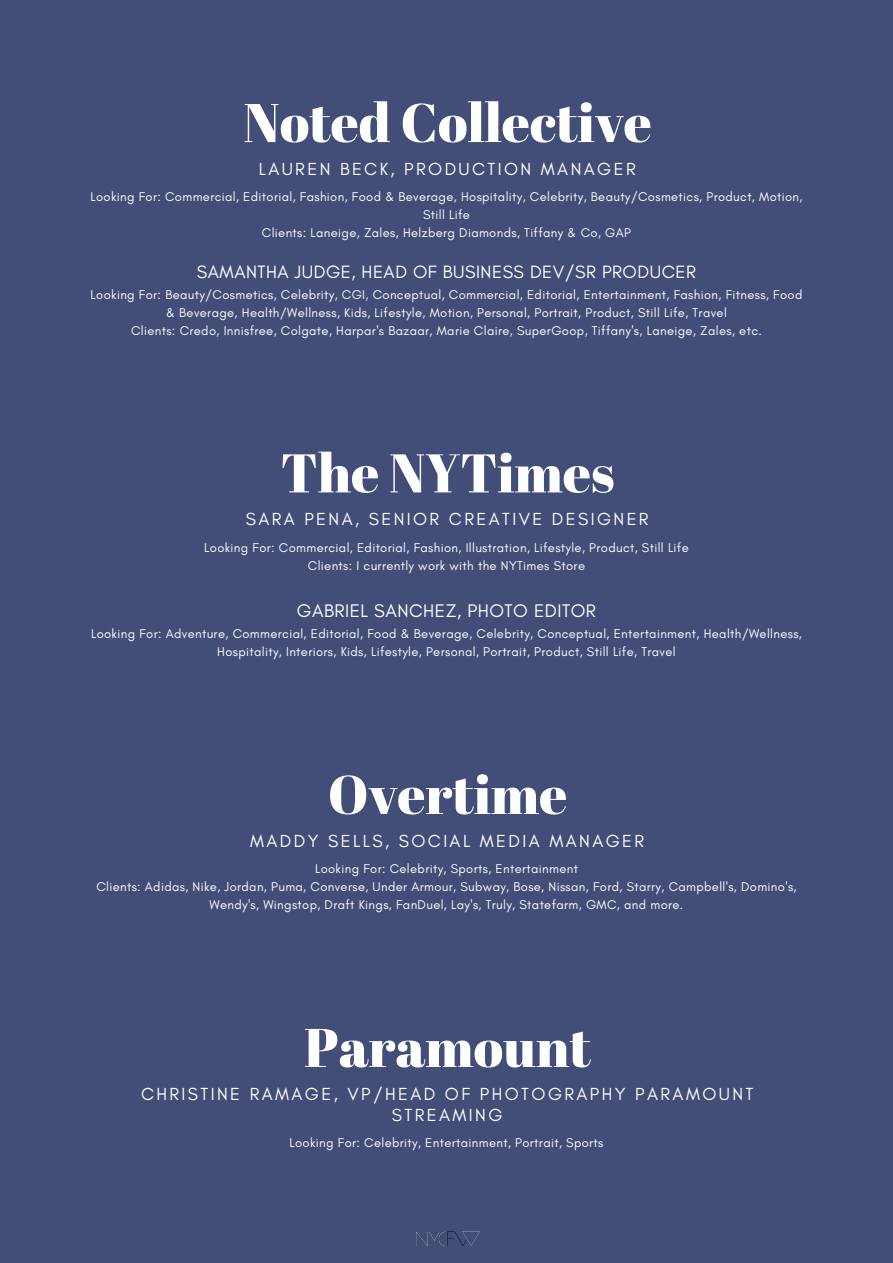
<style>
.page{position:relative;width:893px;height:1263px;background:#434e78}
.page>*{position:absolute;margin:0;border:0;box-sizing:border-box;transform-origin:0 0}
.t1{font:54.3px "Abril Fatface";color:#fff}
.t2{font:18.6px "Glacial Indifference";letter-spacing:.03em;color:#fff}
.t3{font:18.15px "Glacial Indifference";letter-spacing:.03em;color:#fff}
.t4{font:17.77px/20.9px "Glacial Indifference";letter-spacing:.135em;color:#fff;text-align:center}
.t5{font:12.9px/18px "Glacial Indifference";letter-spacing:.03em;color:#fff;text-align:center}
</style>
<div class="page">
<img style="left:416px;top:1231px;width:64px;height:16px">
<h2 class="t1" style="left:243px;top:85px;width:410px">Noted Collective</h2>
<h1 class="t4" style="left:259px;top:158px;width:378px">LAUREN BECK, PRODUCTION MANAGER</h1>
<p class="t5" style="left:90px;top:188px;width:713px">Looking For: Commercial, Editorial, Fashion, Food &amp; Beverage, Hospitality, Celebrity, Beauty/Cosmetics, Product, Motion,<br>Still Life<br>Clients: Laneige, Zales, Helzberg Diamonds, Tiffany &amp; Co, GAP</p>
<h3 class="t3" style="left:197px;top:261px;width:500px">SAMANTHA JUDGE, HEAD OF BUSINESS DEV/SR PRODUCER</h3>
<p class="t5" style="left:91px;top:285px;width:713px">Looking For: Beauty/Cosmetics, Celebrity, CGI, Conceptual, Commercial, Editorial, Entertainment, Fashion, Fitness, Food &amp; Beverage, Health/Wellness, Kids, Lifestyle, Motion, Personal, Portrait, Product, Still Life, Travel<br>Clients: Credo, Innisfree, Colgate, Harpar's Bazaar, Marie Claire, SuperGoop, Tiffany's, Laneige, Zales, etc.</p>
<h2 class="t1" style="left:281px;top:435px;width:335px">The NYTimes</h2>
<h1 class="t4" style="left:246px;top:509px;width:404px">SARA PENA, SENIOR CREATIVE DESIGNER</h1>
<p class="t5" style="left:204px;top:538px;width:486px">Looking For: Commercial, Editorial, Fashion, Illustration, Lifestyle, Product, Still Life<br>Clients: I currently work with the NYTimes Store</p>
<h2 class="t2" style="left:297px;top:600px;width:301px">GABRIEL SANCHEZ, PHOTO EDITOR</h2>
<p class="t5" style="left:91px;top:625px;width:712px">Looking For: Adventure, Commercial, Editorial, Food &amp; Beverage, Celebrity, Conceptual, Entertainment, Health/Wellness,<br>Hospitality, Interiors, Kids, Lifestyle, Personal, Portrait, Product, Still Life, Travel</p>
<h2 class="t1" style="left:328px;top:756px;width:241px">Overtime</h2>
<p class="t4" style="left:250px;top:830px;width:395px">MADDY SELLS, SOCIAL MEDIA MANAGER</p>
<p class="t5" style="left:315px;top:860px;width:264px">Looking For: Celebrity, Sports, Entertainment</p>
<h1 class="t5" style="left:96px;top:878px;width:701px">Clients: Adidas, Nike, Jordan, Puma, Converse, Under Armour, Subway, Bose, Nissan, Ford, Starry, Campbell's, Domino's,<br>Wendy's, Wingstop, Draft Kings, FanDuel, Lay's, Truly, Statefarm, GMC, and more.</h1>
<h2 class="t1" style="left:304px;top:1009px;width:288px">Paramount</h2>
<p class="t4" style="left:141px;top:1083px;width:614px">CHRISTINE RAMAGE, VP/HEAD OF PHOTOGRAPHY PARAMOUNT<br>STREAMING</p>
<p class="t5" style="left:289px;top:1133px;width:315px">Looking For: Celebrity, Entertainment, Portrait, Sports</p>
</div>
